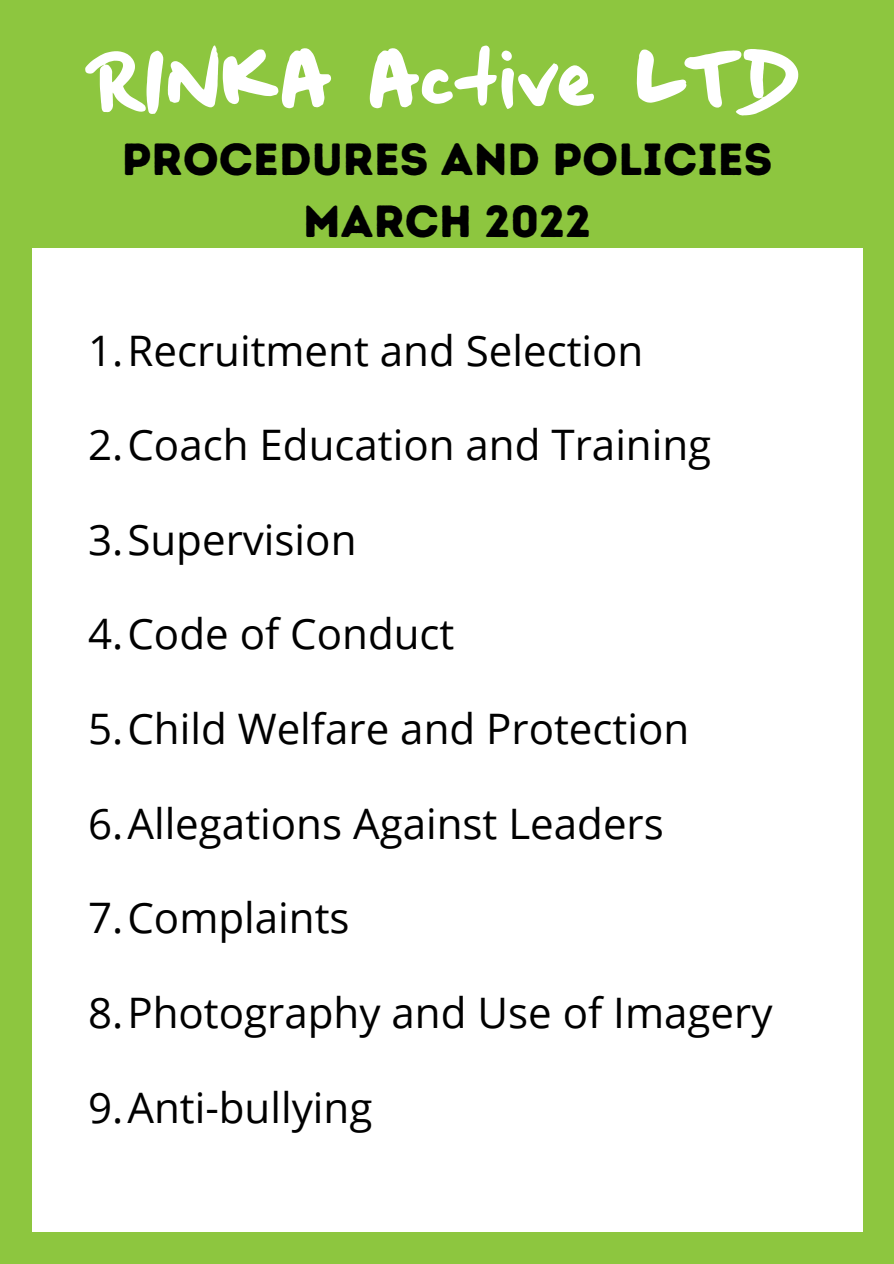
<style>
.page{position:relative;width:894px;height:1264px;background:#fff}
.page>*{position:absolute;margin:0;border:0;box-sizing:border-box;transform-origin:0 0}
.t1{font:90.6px "Boxing Wizards";color:#fff}
.t2{font:45px "Intro Rust Base";color:#000}
.t3{font:42px "Open Sans";color:#000}
</style>
<div class="page">
<div style="left:0;top:0;width:893px;height:1263px;background:#8dc63f"></div>
<div style="left:32px;top:248px;width:830px;height:983px;background:#fff"></div>
<p class="t1" style="left:91px;top:20px;width:709px">RINKA Active LTD</p>
<p class="t2" style="left:122px;top:132px;width:652px">PROCEDURES AND POLICIES</p>
<p class="t2" style="left:303px;top:194px;width:289px">MARCH 2022</p>
<p class="t3" style="left:88px;top:320px;width:556px">1.Recruitment and Selection</p>
<p class="t3" style="left:88px;top:415px;width:624px">2.Coach Education and Training</p>
<p class="t3" style="left:88px;top:510px;width:270px">3.Supervision</p>
<p class="t3" style="left:88px;top:604px;width:368px">4.Code of Conduct</p>
<p class="t3" style="left:88px;top:699px;width:602px">5.Child Welfare and Protection</p>
<p class="t3" style="left:88px;top:793px;width:577px">6.Allegations Against Leaders</p>
<p class="t3" style="left:88px;top:888px;width:263px">7.Complaints</p>
<p class="t3" style="left:88px;top:983px;width:685px">8.Photography and Use of Imagery</p>
<p class="t3" style="left:88px;top:1077px;width:286px">9.Anti-bullying</p>
</div>
